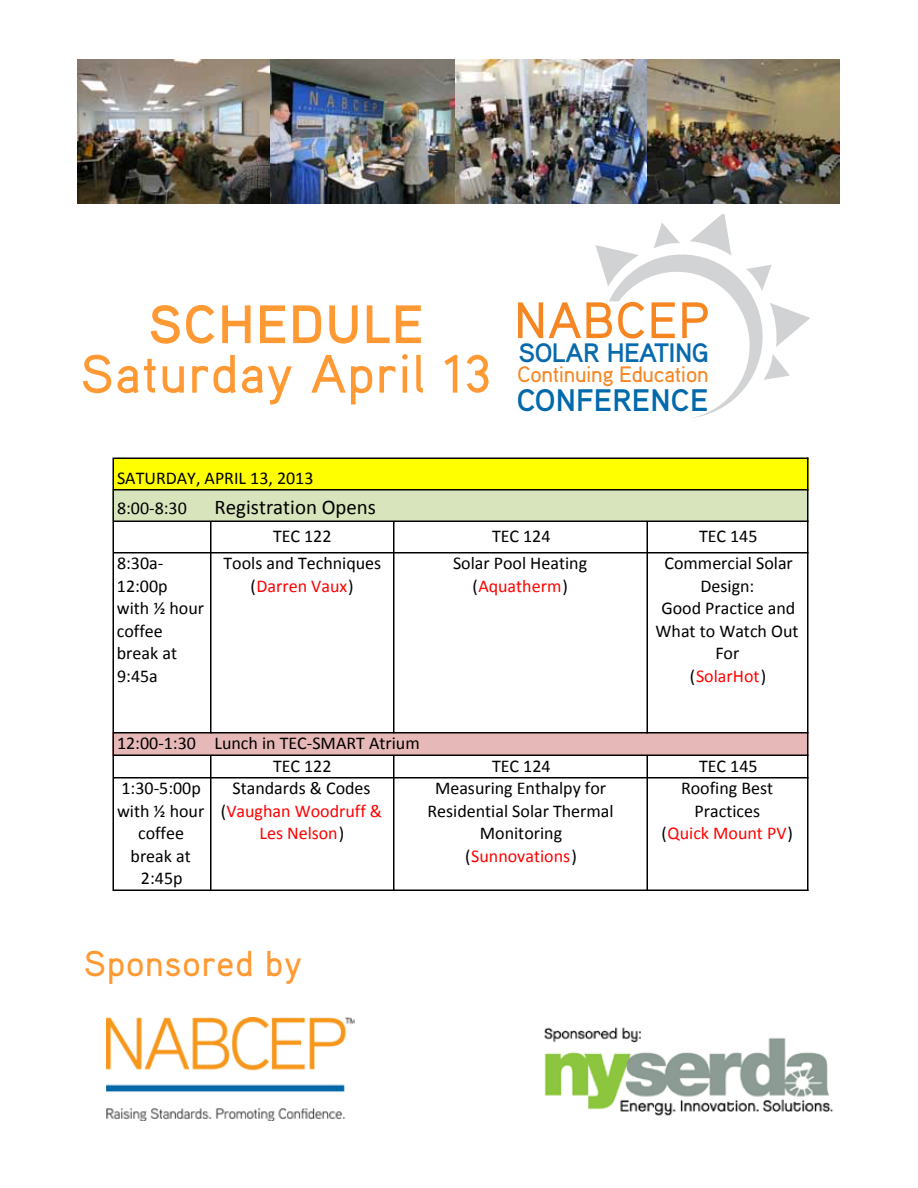
<style>
.page{position:relative;width:918px;height:1188px;background:#fff}
.page>*{position:absolute;margin:0;border:0;box-sizing:border-box;transform-origin:0 0}
.t1{font:500 54px "Aaux";letter-spacing:.025em;color:#f93}
.t2{font:700 54px "Aaux";letter-spacing:.025em;color:#f93}
.t3{font:500 51.15px "Aaux";letter-spacing:.02em;color:#f68622}
.t4{font:500 36px "Aaux";letter-spacing:.025em;color:#f93}
.t5{font:700 31.2px "Aaux";letter-spacing:.005em;color:#0069ac}
.t6{font:700 26.7px "Aaux";letter-spacing:-.02em;color:#086aac}
.t7{font:500 22.2px "Aaux";letter-spacing:-.015em;color:#f68622}
.t8{font:20.85px "Calibri";color:#000}
.t9{font:18px/22.5px "Calibri";color:#000;text-align:center}
.t10{font:18px/22.5px "Calibri";color:#f00;text-align:center}
.s1{color:#f00}
.s2{color:#000}
</style>
<div class="page">
<img style="left:269px;top:59px;width:571px;height:144px">
<img style="left:77px;top:59px;width:192px;height:144px">
<svg style="left:596px;top:215px;width:214px;height:203px"></svg>
<img style="left:106px;top:1017px;width:249px;height:104px">
<img style="left:544px;top:1027px;width:289px;height:89px">
<div style="left:114px;top:459px;width:694px;height:31px;background:#ff0"></div>
<div style="left:112px;top:489px;width:696px;height:33px;background:#d8e4bc"></div>
<div style="left:112px;top:732px;width:696px;height:24px;background:#e6b8b7"></div>
<hr style="left:210px;top:522px;width:2px;height:212px;background:#000">
<hr style="left:393px;top:522px;width:1px;height:212px;background:#000">
<hr style="left:646px;top:522px;width:2px;height:212px;background:#000">
<hr style="left:112px;top:458px;width:2px;height:433px;background:#000">
<hr style="left:807px;top:458px;width:1px;height:433px;background:#000">
<hr style="left:210px;top:756px;width:2px;height:135px;background:#000">
<hr style="left:393px;top:756px;width:1px;height:135px;background:#000">
<hr style="left:646px;top:756px;width:2px;height:135px;background:#000">
<hr style="left:114px;top:458px;width:694px;height:1px;background:#000">
<hr style="left:114px;top:489px;width:694px;height:1px;background:#000">
<hr style="left:114px;top:520px;width:694px;height:2px;background:#000">
<hr style="left:114px;top:552px;width:694px;height:2px;background:#000">
<hr style="left:114px;top:732px;width:694px;height:2px;background:#000">
<hr style="left:114px;top:754px;width:694px;height:2px;background:#000">
<hr style="left:114px;top:777px;width:694px;height:1px;background:#000">
<hr style="left:114px;top:890px;width:694px;height:1px;background:#000">
<h1 class="t2" style="left:148px;top:290px;width:277px">SCHEDULE</h1>
<h1 class="t1" style="left:80px;top:340px;width:413px">Saturday April 13</h1>
<h2 class="t3" style="left:514px;top:288px;width:197px">NABCEP</h2>
<h3 class="t6" style="left:518px;top:336px;width:192px">SOLAR HEATING</h3>
<p class="t7" style="left:518px;top:360px;width:192px">Continuing Education</p>
<h3 class="t5" style="left:517px;top:380px;width:193px">CONFERENCE</h3>
<p class="t9" style="left:117px;top:463px;width:198px;line-height:30px;text-align:left">SATURDAY, APRIL 13, 2013<br>8:00--‐8:30</p>
<p class="t8" style="left:214px;top:494px;width:163px">Registration Opens</p>
<p class="t9" style="left:273px;top:525px;width:60px">TEC 122</p>
<p class="t9" style="left:492px;top:525px;width:60px">TEC 124</p>
<p class="t9" style="left:699px;top:525px;width:60px">TEC 145</p>
<p class="t9" style="left:117px;top:552px;width:89px;text-align:left">8:30a--‐<br>12:00p with ½ hour coffee break at<br>9:45a</p>
<p class="t9" style="left:224px;top:552px;width:159px">Tools and Techniques (<span class="s1">Darren Vaux</span>)</p>
<p class="t9" style="left:453px;top:552px;width:136px">Solar Pool Heating (<span class="s1">Aquatherm</span>)</p>
<p class="t9" style="left:656px;top:552px;width:144px">Commercial Solar<br>Design:<br>Good Practice and<br>What to Watch Out<br>For<br>(<span class="s1">SolarHot</span>)</p>
<p class="t9" style="left:273px;top:732px;width:148px;text-align:left;text-indent:-156px">12:00--‐1:30 Lunch in TEC--‐SMART Atrium<br>TEC 122</p>
<p class="t9" style="left:492px;top:755px;width:60px">TEC 124</p>
<p class="t9" style="left:699px;top:755px;width:60px">TEC 145</p>
<p class="t9" style="left:117px;top:777px;width:89px">1:30--‐5:00p with ½ hour coffee break at<br>2:45p</p>
<p class="t10" style="left:221px;top:777px;width:163px"><span class="s2">Standards &amp; Codes (</span>Vaughan Woodruff &amp;<br>Les Nelson<span class="s2">)</span></p>
<p class="t9" style="left:428px;top:777px;width:188px">Measuring Enthalpy for<br>Residential Solar Thermal<br>Monitoring (<span class="s1">Sunnovations</span>)</p>
<p class="t9" style="left:662px;top:777px;width:133px">Roofing Best<br>Practices<br>(<span class="s1">Quick Mount PV</span>)</p>
<h3 class="t4" style="left:84px;top:941px;width:219px">Sponsored by</h3>
</div>
